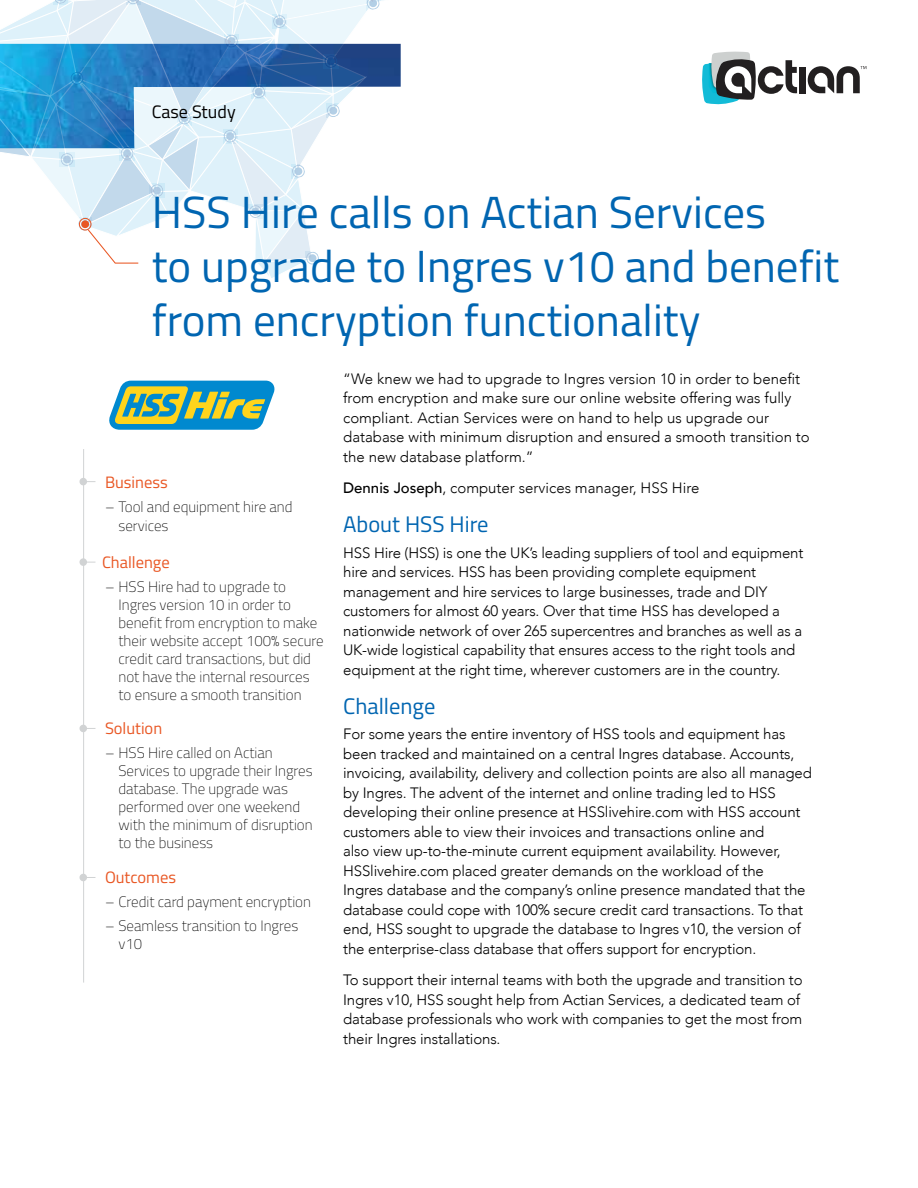
<style>
.page{position:relative;width:918px;height:1188px;background:#fff}
.page>*{position:absolute;margin:0;border:0;box-sizing:border-box;transform-origin:0 0}
.t1{font:45px/54px "Titillium Web";color:#0065b1}
.t2{font:22.5px "Titillium Web";color:#0065b1}
.t3{font:18px "Titillium Web";color:#000}
.t4{font:16.5px "Titillium Web";color:#e95724}
.t5{font:300 15px/19.5px "Avenir";letter-spacing:-.01em;color:#000}
.t6{font:100 15px/18px "Titillium Web";color:#000}
.s1{font-weight:500}
</style>
<div class="page">
<svg style="left:79px;top:478px;width:16px;height:8px"></svg>
<svg style="left:79px;top:558px;width:16px;height:8px"></svg>
<svg style="left:79px;top:874px;width:16px;height:7px"></svg>
<svg style="left:79px;top:724px;width:16px;height:8px"></svg>
<hr style="left:83px;top:449px;width:1px;height:534px;background:#d1d3d4">
<svg style="left:0;top:0;width:401px;height:278px"></svg>
<div style="left:799px;top:67px;width:7px;height:26px;background:#221f20"></div>
<svg style="left:702px;top:51px;width:95px;height:54px"></svg>
<svg style="left:808px;top:66px;width:58px;height:27px"></svg>
<svg style="left:109px;top:380px;width:166px;height:50px;background:#6bac98"></svg>
<p class="t3" style="left:152px;top:99px;width:85px">Case Study</p>
<h1 class="t1" style="left:152px;top:183px;width:689px">HSS Hire calls on Actian Services<br>to upgrade to Ingres v10 and benefit from encryption functionality</h1>
<p class="t4" style="left:105px;top:470px;width:64px">Business</p>
<p class="t6" style="left:118px;top:496px;width:176px;line-height:19.8px;text-indent:-14px">– Tool and equipment hire and services</p>
<p class="t4" style="left:102px;top:550px;width:69px">Challenge</p>
<p class="t6" style="left:118px;top:577px;width:207px;text-indent:-14px">– HSS Hire had to upgrade to<br>Ingres version 10 in order to benefit from encryption to make their website accept 100% secure credit card transactions, but did not have the internal resources to ensure a smooth transition</p>
<p class="t4" style="left:105px;top:717px;width:59px">Solution</p>
<p class="t6" style="left:118px;top:743px;width:196px;text-indent:-14px">– HSS Hire called on Actian<br>Services to upgrade their Ingres database. The upgrade was performed over one weekend with the minimum of disruption to the business</p>
<p class="t4" style="left:105px;top:865px;width:73px">Outcomes</p>
<p class="t6" style="left:105px;top:892px;width:208px">– Credit card payment encryption</p>
<p class="t6" style="left:118px;top:916px;width:181px;text-indent:-14px">– Seamless transition to Ingres v10</p>
<p class="t5" style="left:343px;top:369px;width:468px">“We knew we had to upgrade to Ingres version 10 in order to benefit from encryption and make sure our online website offering was fully compliant. Actian Services were on hand to help us upgrade our database with minimum disruption and ensured a smooth transition to the new database platform.”</p>
<p class="t5" style="left:343px;top:478px;width:358px"><span class="s1">Dennis Joseph</span>, computer services manager, HSS Hire</p>
<h2 class="t2" style="left:343px;top:508px;width:147px">About HSS Hire</h2>
<p class="t5" style="left:343px;top:543px;width:462px">HSS Hire (HSS) is one the UK’s leading suppliers of tool and equipment hire and services. HSS has been providing complete equipment management and hire services to large businesses, trade and DIY customers for almost 60 years. Over that time HSS has developed a nationwide network of over 265 supercentres and branches as well as a UK-wide logistical capability that ensures access to the right tools and equipment at the right time, wherever customers are in the country.</p>
<h2 class="t2" style="left:343px;top:689px;width:94px">Challenge</h2>
<p class="t5" style="left:343px;top:724px;width:470px">For some years the entire inventory of HSS tools and equipment has been tracked and maintained on a central Ingres database. Accounts, invoicing, availability, delivery and collection points are also all managed by Ingres. The advent of the internet and online trading led to HSS developing their online presence at HSSlivehire.com with HSS account customers able to view their invoices and transactions online and<br>also view up-to-the-minute current equipment availability. However, HSSlivehire.com placed greater demands on the workload of the<br>Ingres database and the company’s online presence mandated that the database could cope with 100% secure credit card transactions. To that end, HSS sought to upgrade the database to Ingres v10, the version of the enterprise-class database that offers support for encryption.</p>
<p class="t5" style="left:343px;top:970px;width:461px">To support their internal teams with both the upgrade and transition to Ingres v10, HSS sought help from Actian Services, a dedicated team of database professionals who work with companies to get the most from their Ingres installations.</p>
</div>
